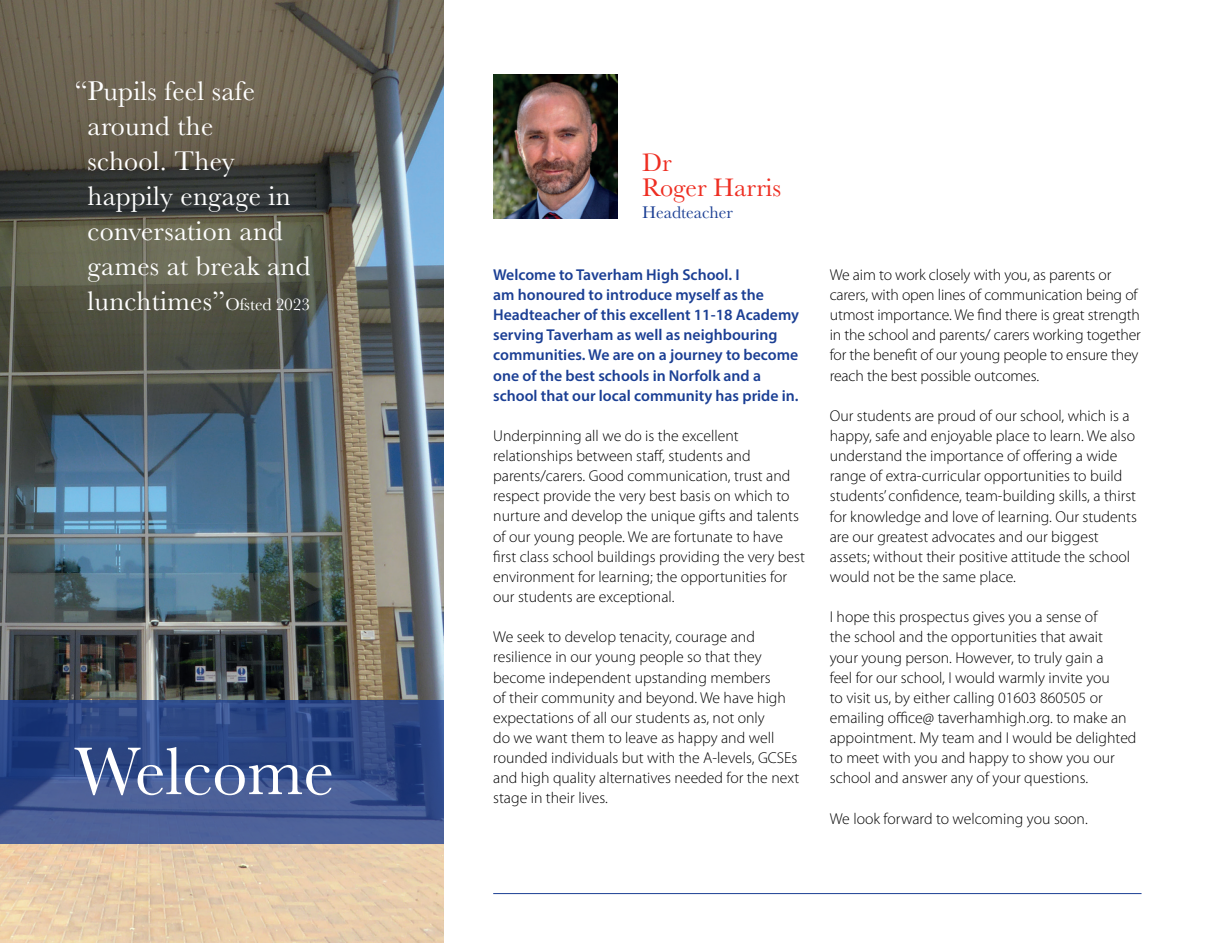
<style>
.page{position:relative;width:1216px;height:943px;background:#fff}
.page>*{position:absolute;margin:0;border:0;box-sizing:border-box;transform-origin:0 0}
.t1{font:70px "Baskerville";color:#fff}
.t2{font:28px/35px "Baskerville";letter-spacing:.01em;color:#fff}
.t3{font:26.25px/24.5px "Baskerville";color:#ee2e22}
.t4{font:17.5px "Baskerville";color:#1b3f94}
.t5{font:300 15.75px/20.1px "Myriad Pro";color:#000}
.t6{font:600 15.75px/20.1px "Myriad Pro";color:#1b3f94}
.s1{font-size:17.5px}
</style>
<div class="page">
<img style="left:0;top:0;width:443px;height:943px">
<img style="left:493px;top:74px;width:124px;height:144px">
<svg style="left:0;top:699px;width:443px;height:144px;background:#374f8a"></svg>
<hr style="left:493px;top:893px;width:648px;height:1px;background:#1b3f94">
<h2 class="t2" style="left:88px;top:73px;width:224px;text-indent:-13px">“Pupils feel safe around the<br>school. They happily engage in conversation and games at break and lunchtimes”<span class="s1">Ofsted 2023</span></h2>
<h1 class="t1" style="left:74px;top:726px;width:261px">Welcome</h1>
<h3 class="t3" style="left:642px;top:151px;width:141px">Dr<br>Roger Harris</h3>
<p class="t4" style="left:642px;top:201px;width:92px">Headteacher</p>
<p class="t6" style="left:493px;top:264px;width:307px">Welcome to Taverham High School. I<br>am honoured to introduce myself as the Headteacher of this excellent 11-18 Academy serving Taverham as well as neighbouring communities. We are on a journey to become one of the best schools in Norfolk and a school that our local community has pride in.</p>
<p class="t5" style="left:493px;top:425px;width:313px">Underpinning all we do is the excellent relationships between staff, students and parents/carers. Good communication, trust and respect provide the very best basis on which to nurture and develop the unique gifts and talents of our young people. We are fortunate to have first class school buildings providing the very best environment for learning; the opportunities for our students are exceptional.</p>
<p class="t5" style="left:493px;top:627px;width:307px">We seek to develop tenacity, courage and resilience in our young people so that they become independent upstanding members<br>of their community and beyond. We have high expectations of all our students as, not only<br>do we want them to leave as happy and well rounded individuals but with the A-levels, GCSEs and high quality alternatives needed for the next stage in their lives.</p>
<p class="t5" style="left:829px;top:264px;width:312px">We aim to work closely with you, as parents or carers, with open lines of communication being of utmost importance. We find there is great strength in the school and parents/ carers working together for the benefit of our young people to ensure they reach the best possible outcomes.</p>
<p class="t5" style="left:829px;top:405px;width:309px">Our students are proud of our school, which is a happy, safe and enjoyable place to learn. We also understand the importance of offering a wide range of extra-curricular opportunities to build students’ confidence, team-building skills, a thirst for knowledge and love of learning. Our students are our greatest advocates and our biggest assets; without their positive attitude the school would not be the same place.</p>
<p class="t5" style="left:829px;top:607px;width:308px">I hope this prospectus gives you a sense of<br>the school and the opportunities that await<br>your young person. However, to truly gain a<br>feel for our school, I would warmly invite you<br>to visit us, by either calling 01603 860505 or emailing office@ taverhamhigh.org. to make an appointment. My team and I would be delighted to meet with you and happy to show you our school and answer any of your questions.</p>
<p class="t5" style="left:829px;top:808px;width:259px">We look forward to welcoming you soon.</p>
</div>
